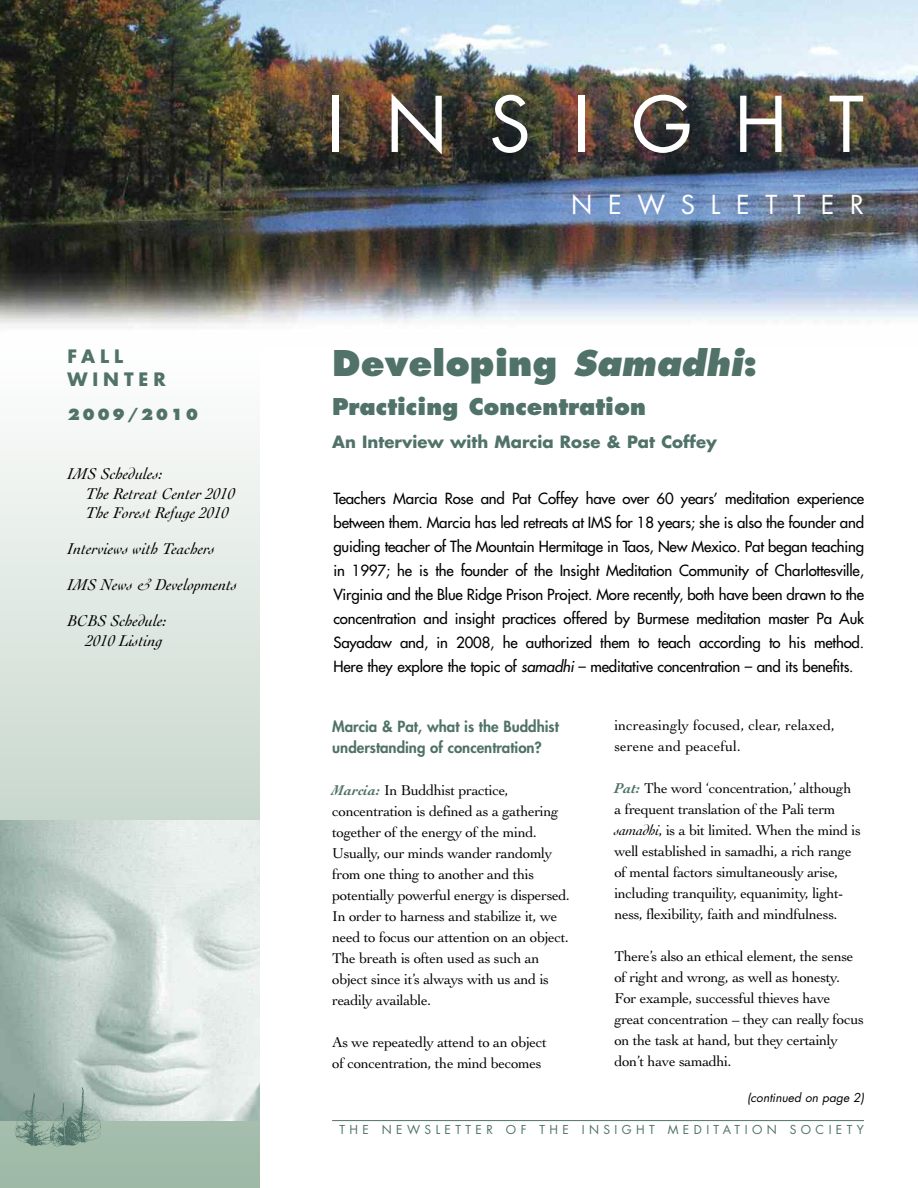
<style>
.page{position:relative;width:918px;height:1188px;background:#fff}
.page>*{position:absolute;margin:0;border:0;box-sizing:border-box;transform-origin:0 0}
.t1{font:74.7px "Futura";letter-spacing:.555em;color:#fff}
.t2{font:800 34.5px "Futura";color:#507268}
.t3{font:25.5px "Futura";letter-spacing:.615em;color:#fff}
.t4{font:800 22.5px "Futura";color:#507268}
.t5{font:700 18px/23.4px "Futura";letter-spacing:.275em;color:#507268}
.t6{font:italic 16.5px/19.5px "Cochin";color:#000}
.t7{font:700 16.5px "Futura";color:#507268}
.t8{font:15px/21px "Cochin";letter-spacing:-.025em;color:#000}
.t9{font:15px/24px "Futura";letter-spacing:-.01em;color:#000;text-align:justify}
.t10{font:800 15px/21px "Futura";color:#507268}
.t11{font:15px/21px "Cochin";color:#000}
.t12{font:800 15px "Futura";letter-spacing:.165em;color:#507268}
.t13{font:12px "Futura";letter-spacing:.37em;color:#507268}
.t14{font:italic 12px "Futura";color:#000}
.s1{font-style:italic}
.s2{font-weight:700;font-style:italic;color:#507268}
</style>
<div class="page">
<img style="left:0;top:0;width:918px;height:327px">
<svg style="left:0;top:434px;width:259px;height:754px;background:#d6e1d9"></svg>
<hr style="left:332px;top:1120px;width:532px;height:1px;background:#507268">
<img style="left:0;top:821px;width:259px;height:300px">
<img style="left:13px;top:1088px;width:102px;height:58px">
<p class="t5" style="left:68px;top:346px;width:100px">FALL<br>WINTER</p>
<p class="t12" style="left:68px;top:408px;width:132px">2009/2010</p>
<p class="t6" style="left:86px;top:466px;width:151px;text-indent:-18px">IMS Schedules:<br>The Retreat Center 2010<br>The Forest Refuge 2010</p>
<p class="t6" style="left:68px;top:532px;width:171px;line-height:36px">Interviews with Teachers<br>IMS News &amp; Developments<br>BCBS Schedule:</p>
<p class="t6" style="left:86px;top:632px;width:78px">2010 Listing</p>
<h1 class="t1" style="left:326px;top:90px;width:539px">INSIGHT</h1>
<h3 class="t3" style="left:571px;top:193px;width:294px">NEWSLETTER</h3>
<h2 class="t2" style="left:332px;top:348px;width:427px">Developing <span class="s1">Samadhi</span>:</h2>
<h3 class="t4" style="left:332px;top:397px;width:315px">Practicing Concentration</h3>
<p class="t7" style="left:332px;top:434px;width:386px">An Interview with Marcia Rose &amp; Pat Coffey</p>
<p class="t9" style="left:334px;top:487px;width:532px">Teachers Marcia Rose and Pat Coffey have over 60 years’ meditation experience between them. Marcia has led retreats at IMS for 18 years; she is also the founder and guiding teacher of The Mountain Hermitage in Taos, New Mexico. Pat began teaching in 1997; he is the founder of the Insight Meditation Community of Charlottesville, Virginia and the Blue Ridge Prison Project. More recently, both have been drawn to the concentration and insight practices offered by Burmese meditation master Pa Auk Sayadaw and, in 2008, he authorized them to teach according to his method.<br>Here they explore the topic of <span class="s1">samadhi</span> – meditative concentration – and its benefits.</p>
<p class="t10" style="left:332px;top:718px;width:228px">Marcia &amp; Pat, what is the Buddhist understanding of concentration?</p>
<p class="t8" style="left:332px;top:781px;width:239px"><span class="s2">Marcia:</span> In Buddhist practice, concentration is defined as a gathering together of the energy of the mind.<br>Usually, our minds wander randomly from one thing to another and this potentially powerful energy is dispersed.<br>In order to harness and stabilize it, we need to focus our attention on an object.<br>The breath is often used as such an object since it’s always with us and is readily available.</p>
<p class="t8" style="left:332px;top:1033px;width:216px">As we repeatedly attend to an object of concentration, the mind becomes</p>
<p class="t11" style="left:614px;top:716px;width:222px">increasingly focused, clear, relaxed, serene and peaceful.</p>
<p class="t8" style="left:614px;top:779px;width:248px"><span class="s2">Pat:</span> The word ‘concentration,’ although a frequent translation of the Pali term <span class="s1">samadhi</span>, is a bit limited. When the mind is well established in samadhi, a rich range of mental factors simultaneously arise, including tranquility, equanimity, light&shy;ness, flexibility, faith and mindfulness.</p>
<p class="t8" style="left:614px;top:947px;width:251px">There’s also an ethical element, the sense of right and wrong, as well as honesty.<br>For example, successful thieves have great concentration – they can really focus on the task at hand, but they certainly don’t have samadhi.</p>
<p class="t14" style="left:747px;top:1092px;width:119px">(continued on page 2)</p>
<p class="t13" style="left:339px;top:1124px;width:526px">THE NEWSLETTER OF THE INSIGHT MEDITATION SOCIETY</p>
</div>
